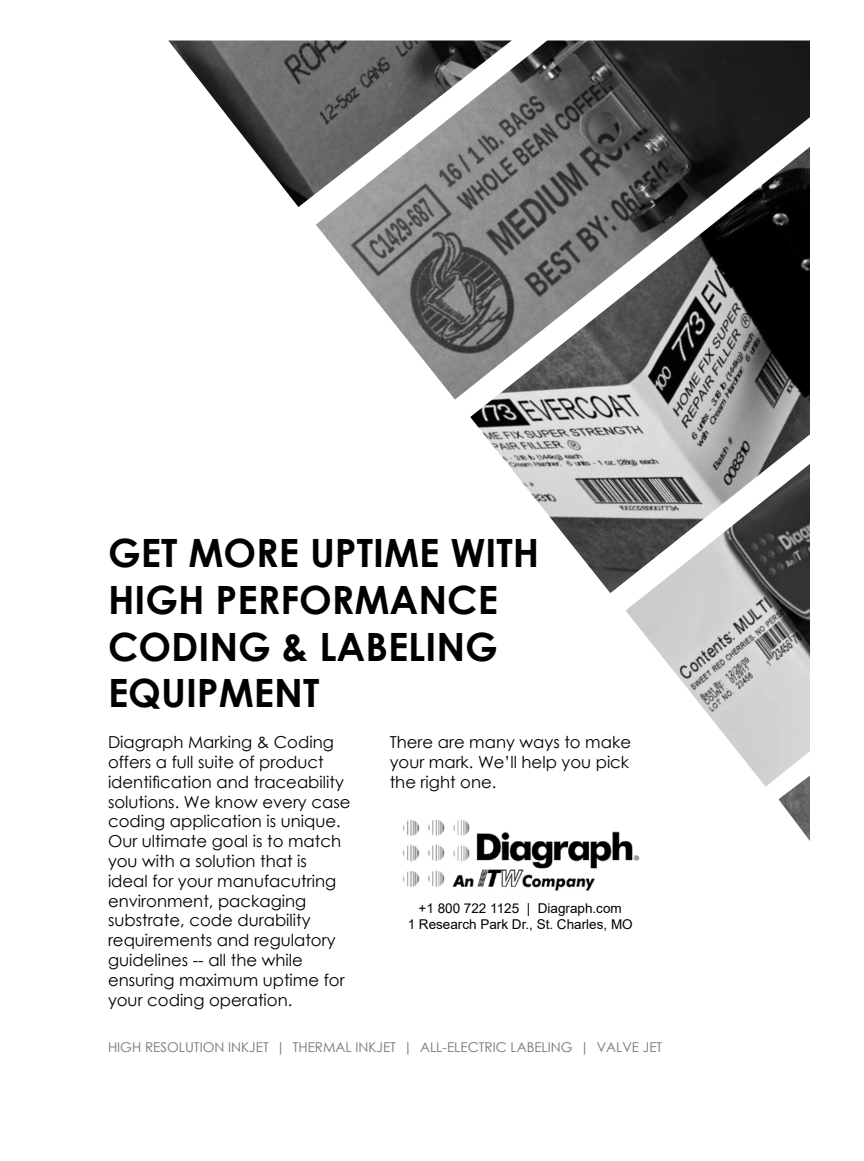
<style>
.page{position:relative;width:864px;height:1161px;background:#fff}
.page>*{position:absolute;margin:0;border:0;box-sizing:border-box;transform-origin:0 0}
.t1{font:700 39px/46.8px "Century Gothic";color:#000}
.t2{font:16.5px/19.8px "Century Gothic";color:#000}
.t3{font:13.5px "Century Gothic";color:#757575}
.t4{font:13.5px/16.2px "Arial";color:#000;text-align:center}
</style>
<div class="page">
<svg style="left:316px;top:40px;width:494px;height:360px"></svg>
<svg style="left:168px;top:40px;width:497px;height:170px"></svg>
<svg style="left:467px;top:107px;width:343px;height:486px"></svg>
<svg style="left:622px;top:274px;width:188px;height:513px"></svg>
<svg style="left:775px;top:500px;width:35px;height:341px;background:#919191"></svg>
<img style="left:402px;top:819px;width:238px;height:72px">
<h1 class="t1" style="left:108px;top:528px;width:433px">GET MORE UPTIME WITH<br>HIGH PERFORMANCE<br>CODING &amp; LABELING<br>EQUIPMENT</h1>
<p class="t2" style="left:108px;top:732px;width:244px">Diagraph Marking &amp; Coding offers a full suite of product identification and traceability solutions. We know every case coding application is unique.<br>Our ultimate goal is to match you with a solution that is ideal for your manufacutring environment, packaging substrate, code durability requirements and regulatory guidelines -- all the while ensuring maximum uptime for your coding operation.</p>
<p class="t2" style="left:390px;top:732px;width:243px;text-align:justify">There are many ways to make your mark. We’ll help you pick the right one.</p>
<p class="t4" style="left:408px;top:900px;width:227px">+1 800 722 1125 | Diagraph.com<br>1 Research Park Dr., St. Charles, MO</p>
<p class="t3" style="left:108px;top:1038px;width:556px">HIGH RESOLUTION INKJET | THERMAL INKJET | ALL-ELECTRIC LABELING | VALVE JET</p>
</div>
